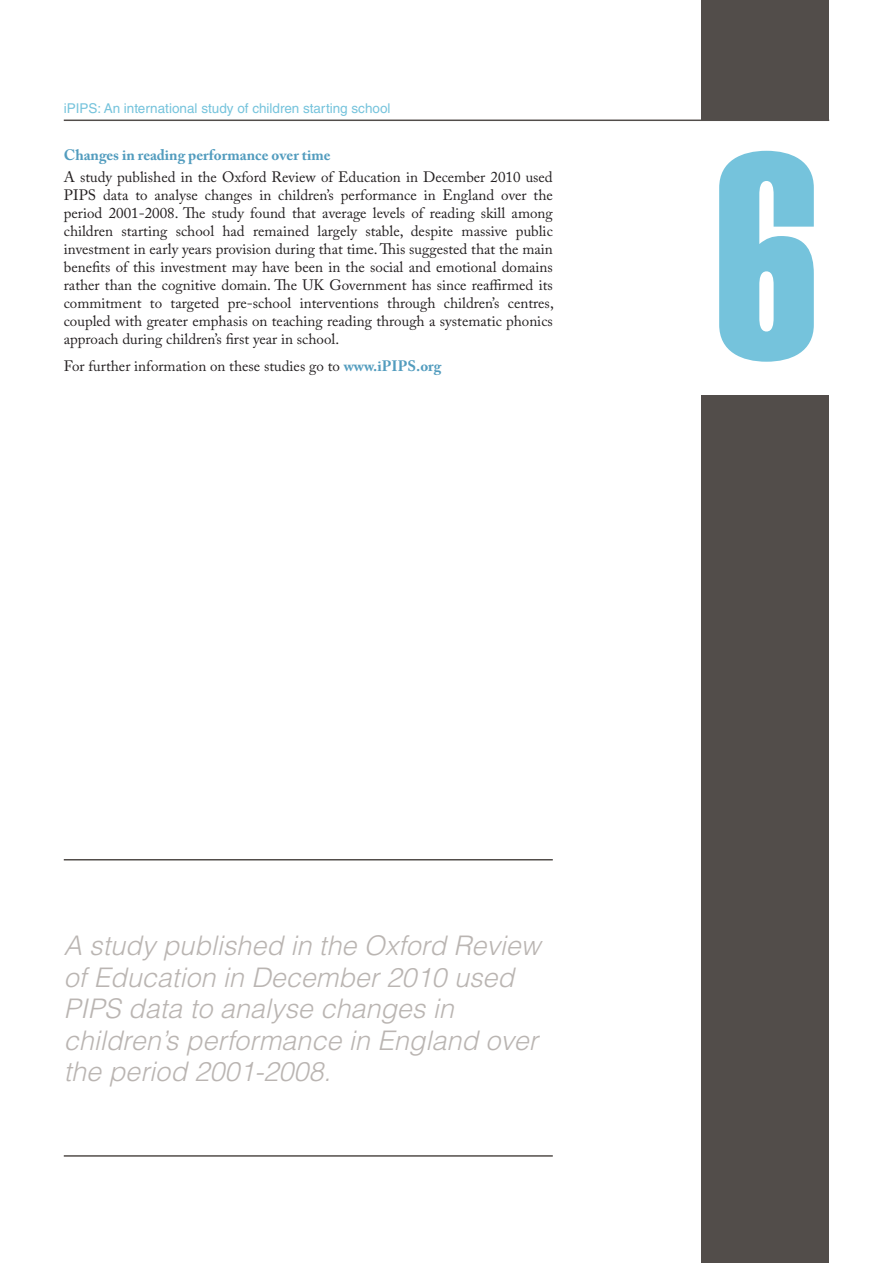
<style>
.page{position:relative;width:893px;height:1263px;background:#fff}
.page>*{position:absolute;margin:0;border:0;box-sizing:border-box;transform-origin:0 0}
.t1{font:285px "Helvetica LT Std Extra Comp";color:#75c3dc}
.t2{font:italic 300 27px/31.5px "Helvetica LT Std";color:#bab5b2}
.t3{font:15px/18px "Adobe Caslon Pro";color:#231f20;text-align:justify}
.t4{font:700 15px "Adobe Caslon Pro";color:#529cbe}
.t5{font:13.5px "Helvetica LT Std";color:#75c3dc}
.s1{font-weight:700;color:#529cbe}
</style>
<div class="page">
<hr style="left:64px;top:120px;width:765px;height:1px;background:#524d4a">
<div style="left:702px;top:0;width:127px;height:120px;background:#524d4a"></div>
<div style="left:702px;top:395px;width:127px;height:868px;background:#524d4a"></div>
<hr style="left:64px;top:859px;width:489px;height:1px;background:#524d4a">
<hr style="left:64px;top:1155px;width:489px;height:2px;background:#524d4a">
<p class="t5" style="left:64px;top:101px;width:328px">iPIPS: An international study of children starting school</p>
<p class="t4" style="left:64px;top:146px;width:268px">Changes in reading performance over time</p>
<p class="t3" style="left:64px;top:168px;width:491px">A study published in the Oxford Review of Education in December 2010 used PIPS data to analyse changes in children’s performance in England over the period 2001-2008. The study found that average levels of reading skill among children starting school had remained largely stable, despite massive public investment in early years provision during that time. This suggested that the main benefits of this investment may have been in the social and emotional domains rather than the cognitive domain. The UK Government has since reaffirmed its commitment to targeted pre-school interventions through children’s centres, coupled with greater emphasis on teaching reading through a systematic phonics approach during children’s first year in school.</p>
<p class="t3" style="left:64px;top:356px;width:379px">For further information on these studies go to <span class="s1">www.iPIPS.org</span></p>
<h1 class="t1" style="left:714px;top:85px;width:107px">6</h1>
<h2 class="t2" style="left:64px;top:930px;width:478px">A study published in the Oxford Review of Education in December 2010 used PIPS data to analyse changes in children’s performance in England over the period 2001-2008.</h2>
</div>
